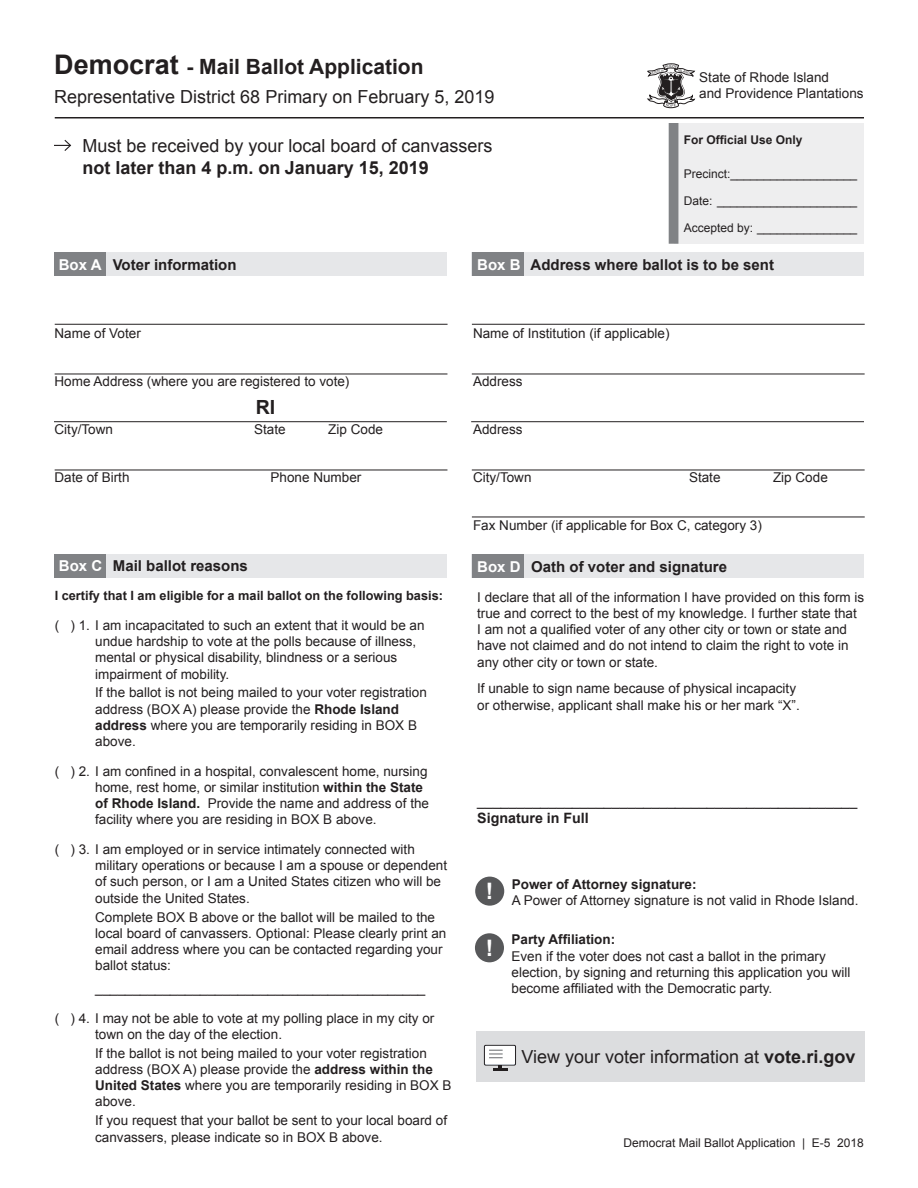
<style>
.page{position:relative;width:918px;height:1188px;background:#fff}
.page>*{position:absolute;margin:0;border:0;box-sizing:border-box;transform-origin:0 0}
.t1{font:700 22.65px "Arial";color:#fff}
.t2{font:700 21px "Arial";color:#231f20}
.items_on_box{font:700 19.5px "Arial";color:#231f20}
.t3{font:18px/21.6px "Arial";color:#231f20}
.items_on_box-2{font:700 15px "Arial";color:#231f20}
.BOX_subhead{font:700 15px "Arial";color:#231f20}
.t4{font:14.25px/17.1px "Arial";color:#231f20}
.indent_text_on_box_C{font:13.5px/16.2px "Arial";color:#231f20}
.items_on_box-3{font:13.5px/16.2px "Arial";color:#231f20}
.items_on_box-4{font:700 13.5px "Arial";color:#231f20}
.BOX_subhead-2{font:700 12.75px "Arial";color:#231f20}
.items_on_box-5{font:12px "Arial";color:#231f20}
.items_on_box-6{font:700 12px "Arial";color:#231f20}
.s1{font-size:27px}
.s2{font-weight:700}
.s3{color:#fff}
</style>
<div class="page">
<div style="left:476px;top:1031px;width:389px;height:51px;background:#dcdddf"></div>
<div style="left:54px;top:554px;width:392px;height:24px;background:#e6e7e9"></div>
<div style="left:55px;top:554px;width:51px;height:24px;background:#808285"></div>
<div style="left:472px;top:554px;width:392px;height:24px;background:#e6e7e9"></div>
<div style="left:472px;top:554px;width:52px;height:24px;background:#808285"></div>
<div style="left:54px;top:252px;width:392px;height:24px;background:#e6e7e9"></div>
<div style="left:55px;top:252px;width:51px;height:24px;background:#808285"></div>
<hr style="left:55px;top:324px;width:393px;height:1px;background:#231f20">
<hr style="left:472px;top:324px;width:393px;height:1px;background:#231f20">
<hr style="left:55px;top:374px;width:392px;height:1px;background:#231f20">
<hr style="left:472px;top:374px;width:393px;height:1px;background:#231f20">
<hr style="left:54px;top:421px;width:393px;height:1px;background:#231f20">
<hr style="left:471px;top:421px;width:393px;height:1px;background:#231f20">
<hr style="left:55px;top:470px;width:392px;height:1px;background:#231f20">
<hr style="left:472px;top:470px;width:393px;height:1px;background:#231f20">
<hr style="left:472px;top:517px;width:393px;height:1px;background:#231f20">
<div style="left:674px;top:123px;width:189px;height:121px;background:#eeeeef"></div>
<div style="left:669px;top:123px;width:9px;height:121px;background:#808285"></div>
<svg style="left:647px;top:63px;width:48px;height:46px"></svg>
<hr style="left:55px;top:117px;width:809px;height:1px;background:#231f20">
<svg style="left:54px;top:139px;width:18px;height:12px"></svg>
<div style="left:472px;top:252px;width:392px;height:24px;background:#e6e7e9"></div>
<div style="left:472px;top:252px;width:52px;height:24px;background:#808285"></div>
<div style="left:475px;top:877px;width:29px;height:29px;background:#57585a;border-radius:50%"></div>
<div style="left:484px;top:1045px;width:32px;height:21px;border:1px solid #231f20"></div>
<div style="left:485px;top:1046px;width:30px;height:18px;background:#fff"></div>
<svg style="left:493px;top:1065px;width:14px;height:5px"></svg>
<svg style="left:489px;top:1050px;width:14px;height:8px"></svg>
<div style="left:475px;top:933px;width:29px;height:29px;background:#57585a;border-radius:50%"></div>
<p class="t2" style="left:54px;top:52px;width:371px"><span class="s1">Democrat</span> - Mail Ballot Application</p>
<p class="t3" style="left:54px;top:86px;width:442px">Representative District 68 Primary on February 5, 2019</p>
<p class="t3" style="left:82px;top:135px;width:412px">Must be received by your local board of canvassers <span class="s2">not later than 4 p.m. on January 15, 2019</span></p>
<p class="items_on_box-3" style="left:699px;top:69px;width:166px">State of Rhode Island<br>and Providence Plantations</p>
<p class="items_on_box-6" style="left:684px;top:132px;width:120px">For Official Use Only</p>
<p class="items_on_box-5" style="left:684px;top:165px;width:175px">Precinct:___________________</p>
<p class="items_on_box-5" style="left:684px;top:192px;width:175px">Date: _____________________</p>
<p class="items_on_box-5" style="left:684px;top:219px;width:175px">Accepted by: _______________</p>
<p class="items_on_box-2" style="left:59px;top:254px;width:179px"><span class="s3">Box A</span> Voter information</p>
<p class="items_on_box-2" style="left:477px;top:255px;width:298px"><span class="s3">Box B</span> Address where ballot is to be sent</p>
<p class="items_on_box-3" style="left:55px;top:325px;width:88px">Name of Voter</p>
<p class="items_on_box-3" style="left:55px;top:373px;width:296px">Home Address (where you are registered to vote)</p>
<p class="items_on_box-3" style="left:55px;top:421px;width:60px">City/Town</p>
<p class="items_on_box-3" style="left:254px;top:421px;width:33px">State</p>
<p class="items_on_box-3" style="left:328px;top:421px;width:56px">Zip Code</p>
<p class="items_on_box-3" style="left:55px;top:469px;width:77px">Date of Birth</p>
<p class="items_on_box-3" style="left:271px;top:469px;width:92px">Phone Number</p>
<p class="items_on_box" style="left:256px;top:394px;width:21px">RI</p>
<p class="BOX_subhead" style="left:59px;top:556px;width:191px"><span class="s3">Box C</span> Mail ballot reasons</p>
<p class="BOX_subhead-2" style="left:55px;top:587px;width:390px">I certify that I am eligible for a mail ballot on the following basis:</p>
<p class="indent_text_on_box_C" style="left:95px;top:617px;width:331px;text-indent:-40px">( ) 1. I am incapacitated to such an extent that it would be an undue hardship to vote at the polls because of illness, mental or physical disability, blindness or a serious impairment of mobility.</p>
<p class="indent_text_on_box_C" style="left:95px;top:685px;width:333px">If the ballot is not being mailed to your voter registration address (BOX A) please provide the <span class="s2">Rhode Island address</span> where you are temporarily residing in BOX B above.</p>
<p class="indent_text_on_box_C" style="left:95px;top:763px;width:335px;text-indent:-40px">( ) 2. I am confined in a hospital, convalescent home, nursing home, rest home, or similar institution <span class="s2">within the State of Rhode Island.</span> Provide the name and address of the facility where you are residing in BOX B above.</p>
<p class="indent_text_on_box_C" style="left:95px;top:841px;width:353px;text-indent:-40px">( ) 3. I am employed or in service intimately connected with military operations or because I am a spouse or dependent of such person, or I am a United States citizen who will be outside the United States.</p>
<p class="indent_text_on_box_C" style="left:95px;top:909px;width:353px">Complete BOX B above or the ballot will be mailed to the local board of canvassers. Optional: Please clearly print an email address where you can be contacted regarding your ballot status:</p>
<p class="indent_text_on_box_C" style="left:95px;top:980px;width:332px">____________________________________________</p>
<p class="indent_text_on_box_C" style="left:95px;top:1010px;width:341px;text-indent:-40px">( ) 4. I may not be able to vote at my polling place in my city or town on the day of the election.</p>
<p class="indent_text_on_box_C" style="left:95px;top:1045px;width:358px">If the ballot is not being mailed to your voter registration address (BOX A) please provide the <span class="s2">address within the United States</span> where you are temporarily residing in BOX B above.</p>
<p class="indent_text_on_box_C" style="left:95px;top:1113px;width:353px">If you request that your ballot be sent to your local board of canvassers, please indicate so in BOX B above.</p>
<p class="items_on_box-3" style="left:473px;top:326px;width:198px">Name of Institution (if applicable)</p>
<p class="items_on_box-3" style="left:473px;top:374px;width:51px">Address</p>
<p class="items_on_box-3" style="left:473px;top:422px;width:51px">Address</p>
<p class="items_on_box-3" style="left:473px;top:470px;width:60px">City/Town</p>
<p class="items_on_box-3" style="left:689px;top:470px;width:33px">State</p>
<p class="items_on_box-3" style="left:773px;top:470px;width:56px">Zip Code</p>
<p class="items_on_box-3" style="left:473px;top:518px;width:290px">Fax Number (if applicable for Box C, category 3)</p>
<p class="items_on_box-2" style="left:477px;top:557px;width:251px"><span class="s3">Box D</span> Oath of voter and signature</p>
<p class="items_on_box-3" style="left:477px;top:589px;width:389px">I declare that all of the information I have provided on this form is true and correct to the best of my knowledge. I further state that<br>I am not a qualified voter of any other city or town or state and have not claimed and do not intend to claim the right to vote in any other city or town or state.</p>
<p class="items_on_box-3" style="left:477px;top:680px;width:324px;line-height:17.1px">If unable to sign name because of physical incapacity or otherwise, applicant shall make his or her mark “X”.</p>
<p class="t4" style="left:477px;top:792px;width:382px">________________________________________________<br><span class="s2">Signature in Full</span></p>
<p class="t1" style="left:486px;top:876px;width:9px">!</p>
<p class="t1" style="left:486px;top:933px;width:9px">!</p>
<p class="items_on_box-3" style="left:512px;top:876px;width:348px"><span class="s2">Power of Attorney signature:<br></span>A Power of Attorney signature is not valid in Rhode Island.</p>
<p class="items_on_box-4" style="left:512px;top:931px;width:105px">Party Affiliation:</p>
<p class="items_on_box-3" style="left:512px;top:948px;width:341px">Even if the voter does not cast a ballot in the primary election, by signing and returning this application you will become affiliated with the Democratic party.</p>
<p class="t3" style="left:522px;top:1046px;width:335px">View your voter information at <span class="s2">vote.ri.gov</span></p>
<p class="items_on_box-5" style="left:623px;top:1135px;width:242px">Democrat Mail Ballot Application | E-5 2018</p>
</div>
